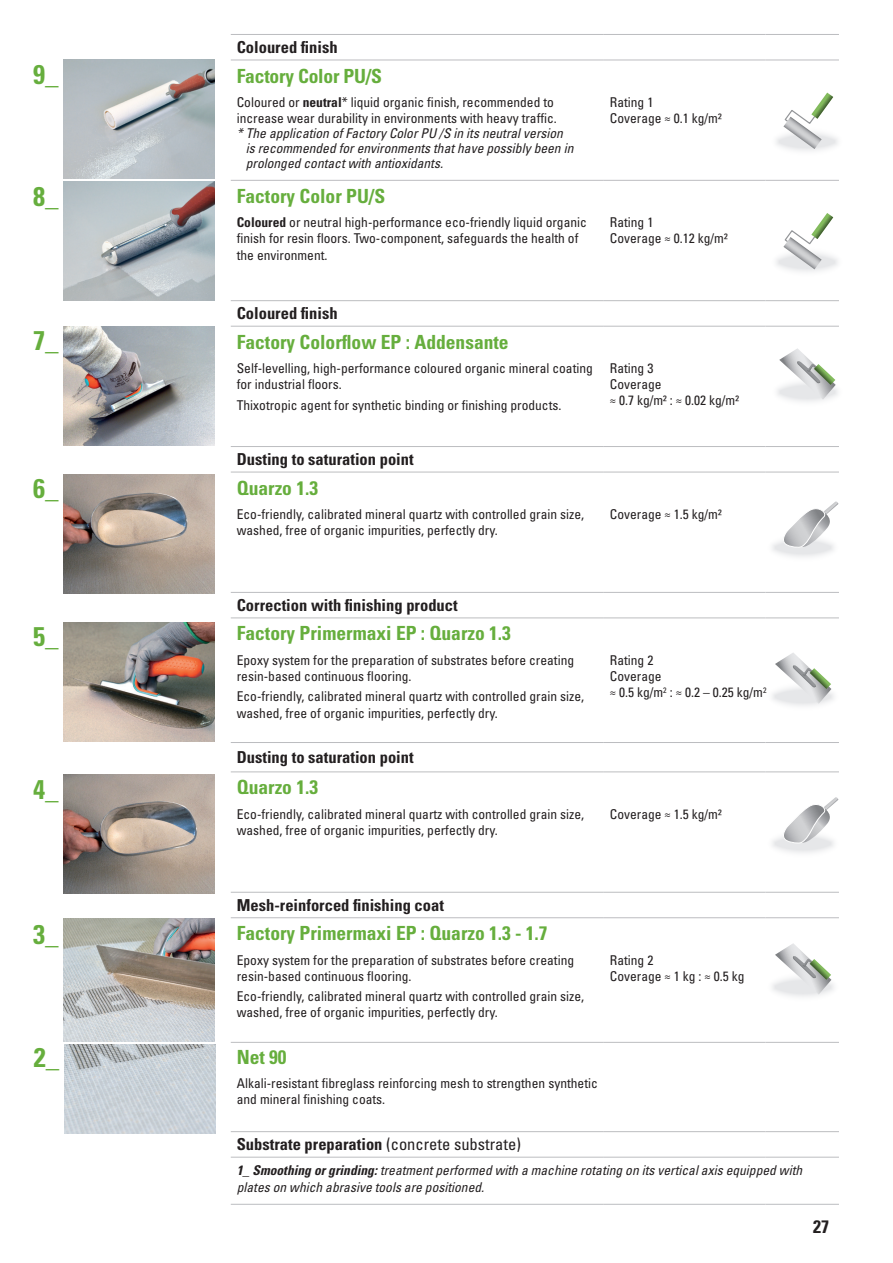
<style>
.page{position:relative;width:893px;height:1263px;background:#fff}
.page>*{position:absolute;margin:0;border:0;box-sizing:border-box;transform-origin:0 0}
.t1{font:700 condensed 27px "Univers LT Std";color:#66ae3d}
.t2{font:700 condensed 19.5px "Univers LT Std";color:#66ae3d}
.t3{font:700 condensed 18px "Univers LT Std";color:#231f20}
.t4{font:700 condensed 16.5px "Univers LT Std";color:#231f20}
.t5{font:condensed 13.5px/16.2px "Univers LT Std";color:#231f20}
.t6{font:italic condensed 13.5px/15px "Univers LT Std";color:#231f20}
.s1{font-weight:700}
.s2{font-weight:400}
</style>
<div class="page">
<div style="left:772px;top:377px;width:71px;height:30px;background:#fbfbfb;border-radius:50%"></div>
<svg style="left:779px;top:348px;width:57px;height:52px"></svg>
<hr style="left:765px;top:60px;width:74px;height:1px;background:#bcbdc0">
<hr style="left:765px;top:180px;width:74px;height:1px;background:#bcbdc0">
<hr style="left:765px;top:326px;width:74px;height:1px;background:#bcbdc0">
<hr style="left:765px;top:472px;width:74px;height:1px;background:#bcbdc0">
<hr style="left:765px;top:592px;width:74px;height:1px;background:#bcbdc0">
<hr style="left:231px;top:60px;width:373px;height:1px;background:#bcbdc0">
<hr style="left:231px;top:180px;width:373px;height:1px;background:#bcbdc0">
<hr style="left:231px;top:472px;width:373px;height:1px;background:#bcbdc0">
<hr style="left:231px;top:771px;width:373px;height:1px;background:#bcbdc0">
<hr style="left:604px;top:60px;width:161px;height:1px;background:#bcbdc0">
<hr style="left:604px;top:180px;width:161px;height:1px;background:#bcbdc0">
<hr style="left:604px;top:472px;width:161px;height:1px;background:#bcbdc0">
<hr style="left:604px;top:771px;width:161px;height:1px;background:#bcbdc0">
<hr style="left:765px;top:771px;width:74px;height:1px;background:#bcbdc0">
<hr style="left:231px;top:34px;width:373px;height:1px;background:#bcbdc0">
<hr style="left:604px;top:34px;width:161px;height:1px;background:#bcbdc0">
<hr style="left:765px;top:34px;width:74px;height:1px;background:#bcbdc0">
<hr style="left:231px;top:300px;width:373px;height:1px;background:#bcbdc0">
<hr style="left:604px;top:300px;width:161px;height:1px;background:#bcbdc0">
<hr style="left:765px;top:300px;width:74px;height:1px;background:#bcbdc0">
<hr style="left:231px;top:446px;width:373px;height:1px;background:#bcbdc0">
<hr style="left:604px;top:446px;width:161px;height:1px;background:#bcbdc0">
<hr style="left:765px;top:446px;width:74px;height:1px;background:#bcbdc0">
<hr style="left:231px;top:592px;width:373px;height:1px;background:#bcbdc0">
<hr style="left:231px;top:742px;width:373px;height:1px;background:#bcbdc0">
<hr style="left:231px;top:892px;width:373px;height:1px;background:#bcbdc0">
<hr style="left:231px;top:1042px;width:373px;height:1px;background:#bcbdc0">
<hr style="left:231px;top:1131px;width:373px;height:1px;background:#bcbdc0">
<hr style="left:604px;top:592px;width:161px;height:1px;background:#bcbdc0">
<hr style="left:604px;top:742px;width:161px;height:1px;background:#bcbdc0">
<hr style="left:604px;top:892px;width:161px;height:1px;background:#bcbdc0">
<hr style="left:765px;top:742px;width:74px;height:1px;background:#bcbdc0">
<hr style="left:765px;top:892px;width:74px;height:1px;background:#bcbdc0">
<hr style="left:231px;top:326px;width:373px;height:1px;background:#bcbdc0">
<hr style="left:231px;top:617px;width:373px;height:1px;background:#bcbdc0">
<hr style="left:231px;top:917px;width:373px;height:1px;background:#bcbdc0">
<hr style="left:604px;top:917px;width:161px;height:1px;background:#bcbdc0">
<hr style="left:604px;top:326px;width:161px;height:1px;background:#bcbdc0">
<hr style="left:604px;top:617px;width:161px;height:1px;background:#bcbdc0">
<hr style="left:765px;top:617px;width:74px;height:1px;background:#bcbdc0">
<hr style="left:765px;top:917px;width:74px;height:1px;background:#bcbdc0">
<hr style="left:604px;top:1042px;width:161px;height:1px;background:#bcbdc0">
<hr style="left:604px;top:1131px;width:161px;height:1px;background:#bcbdc0">
<hr style="left:765px;top:1042px;width:74px;height:1px;background:#bcbdc0">
<hr style="left:765px;top:1131px;width:74px;height:1px;background:#bcbdc0">
<hr style="left:231px;top:1157px;width:373px;height:1px;background:#bcbdc0">
<hr style="left:604px;top:1157px;width:161px;height:1px;background:#bcbdc0">
<hr style="left:765px;top:1157px;width:74px;height:1px;background:#bcbdc0">
<hr style="left:231px;top:1204px;width:373px;height:1px;background:#bcbdc0">
<hr style="left:604px;top:1204px;width:161px;height:1px;background:#bcbdc0">
<hr style="left:765px;top:1204px;width:74px;height:1px;background:#bcbdc0">
<svg style="left:771px;top:127px;width:72px;height:29px"></svg>
<svg style="left:783px;top:93px;width:50px;height:56px"></svg>
<svg style="left:771px;top:247px;width:72px;height:30px"></svg>
<svg style="left:783px;top:213px;width:50px;height:56px"></svg>
<div style="left:767px;top:533px;width:72px;height:30px;background:linear-gradient(to right,#f3f3f4,#f4f5f6);border-radius:50%"></div>
<svg style="left:779px;top:502px;width:59px;height:47px"></svg>
<div style="left:767px;top:829px;width:72px;height:29px;background:linear-gradient(to right,#f1f2f3,#f3f3f4);border-radius:50%"></div>
<svg style="left:779px;top:797px;width:59px;height:47px"></svg>
<div style="left:767px;top:972px;width:72px;height:30px;background:#fafafa;border-radius:50%"></div>
<svg style="left:775px;top:943px;width:56px;height:51px"></svg>
<img style="left:64px;top:474px;width:151px;height:119px">
<img style="left:64px;top:622px;width:151px;height:119px">
<img style="left:64px;top:774px;width:151px;height:120px">
<img style="left:64px;top:326px;width:151px;height:119px">
<img style="left:64px;top:182px;width:151px;height:119px">
<img style="left:64px;top:59px;width:151px;height:119px">
<img style="left:64px;top:918px;width:151px;height:123px">
<img style="left:64px;top:1044px;width:151px;height:90px">
<div style="left:767px;top:681px;width:72px;height:30px;background:#fafafb;border-radius:50%"></div>
<svg style="left:775px;top:653px;width:56px;height:51px"></svg>
<p class="t1" style="left:33px;top:57px;width:27px">9_</p>
<p class="t1" style="left:33px;top:180px;width:27px">8_</p>
<p class="t1" style="left:33px;top:324px;width:27px">7_</p>
<p class="t1" style="left:33px;top:472px;width:27px">6_</p>
<p class="t1" style="left:33px;top:620px;width:27px">5_</p>
<p class="t1" style="left:33px;top:773px;width:27px">4_</p>
<p class="t1" style="left:33px;top:918px;width:27px">3_</p>
<p class="t1" style="left:34px;top:1041px;width:27px">2_</p>
<p class="t4" style="left:237px;top:37px;width:102px">Coloured finish</p>
<p class="t2" style="left:237px;top:64px;width:147px">Factory Color PU/S</p>
<p class="t5" style="left:237px;top:94px;width:322px">Coloured or <span class="s1">neutral</span>* liquid organic finish, recommended to increase wear durability in environments with heavy traffic.</p>
<p class="t6" style="left:246px;top:126px;width:329px;text-indent:-9px">* The application of Factory Color PU /S in its neutral version is recommended for environments that have possibly been in prolonged contact with antioxidants.</p>
<p class="t5" style="left:610px;top:94px;width:45px">Rating 1</p>
<p class="t5" style="left:610px;top:110px;width:113px">Coverage ≈ 0.1 kg/m²</p>
<p class="t2" style="left:237px;top:184px;width:150px">Factory Color PU/S</p>
<p class="t5" style="left:237px;top:214px;width:352px"><span class="s1">Coloured</span> or neutral high-performance eco-friendly liquid organic finish for resin floors. Two-component, safeguards the health of the environment.</p>
<p class="t5" style="left:610px;top:214px;width:45px">Rating 1</p>
<p class="t5" style="left:610px;top:230px;width:119px">Coverage ≈ 0.12 kg/m²</p>
<p class="t4" style="left:237px;top:303px;width:102px">Coloured finish</p>
<p class="t2" style="left:237px;top:330px;width:273px">Factory Colorflow EP : Addensante</p>
<p class="t5" style="left:237px;top:360px;width:358px">Self-levelling, high-performance coloured organic mineral coating for industrial floors.</p>
<p class="t5" style="left:237px;top:397px;width:326px">Thixotropic agent for synthetic binding or finishing products.</p>
<p class="t5" style="left:610px;top:360px;width:45px">Rating 3</p>
<p class="t5" style="left:610px;top:376px;width:131px">Coverage<br>≈ 0.7 kg/m² : ≈ 0.02 kg/m²</p>
<p class="t4" style="left:237px;top:449px;width:178px">Dusting to saturation point</p>
<p class="t2" style="left:237px;top:476px;width:83px">Quarzo 1.3</p>
<p class="t5" style="left:237px;top:506px;width:349px">Eco-friendly, calibrated mineral quartz with controlled grain size, washed, free of organic impurities, perfectly dry.</p>
<p class="t5" style="left:610px;top:506px;width:113px">Coverage ≈ 1.5 kg/m²</p>
<p class="t4" style="left:237px;top:595px;width:222px">Correction with finishing product</p>
<p class="t2" style="left:237px;top:622px;width:276px">Factory Primermaxi EP : Quarzo 1.3</p>
<p class="t5" style="left:237px;top:652px;width:339px">Epoxy system for the preparation of substrates before creating resin-based continuous flooring.</p>
<p class="t5" style="left:237px;top:688px;width:349px">Eco-friendly, calibrated mineral quartz with controlled grain size, washed, free of organic impurities, perfectly dry.</p>
<p class="t5" style="left:610px;top:652px;width:45px">Rating 2</p>
<p class="t5" style="left:610px;top:668px;width:53px">Coverage</p>
<p class="t5" style="left:610px;top:684px;width:158px">≈ 0.5 kg/m<sup>2</sup> : ≈ 0.2 – 0.25 kg/m<sup>2</sup></p>
<p class="t4" style="left:237px;top:747px;width:178px">Dusting to saturation point</p>
<p class="t2" style="left:237px;top:775px;width:83px">Quarzo 1.3</p>
<p class="t5" style="left:237px;top:806px;width:349px">Eco-friendly, calibrated mineral quartz with controlled grain size, washed, free of organic impurities, perfectly dry.</p>
<p class="t5" style="left:610px;top:806px;width:113px">Coverage ≈ 1.5 kg/m²</p>
<p class="t4" style="left:237px;top:895px;width:209px">Mesh-reinforced finishing coat</p>
<p class="t2" style="left:237px;top:921px;width:312px">Factory Primermaxi EP : Quarzo 1.3 - 1.7</p>
<p class="t5" style="left:237px;top:951px;width:339px">Epoxy system for the preparation of substrates before creating resin-based continuous flooring.</p>
<p class="t5" style="left:237px;top:988px;width:349px">Eco-friendly, calibrated mineral quartz with controlled grain size, washed, free of organic impurities, perfectly dry.</p>
<p class="t5" style="left:610px;top:951px;width:45px">Rating 2</p>
<p class="t5" style="left:610px;top:968px;width:136px">Coverage ≈ 1 kg : ≈ 0.5 kg</p>
<p class="t2" style="left:237px;top:1045px;width:51px">Net 90</p>
<p class="t5" style="left:237px;top:1075px;width:363px">Alkali-resistant fibreglass reinforcing mesh to strengthen synthetic and mineral finishing coats.</p>
<p class="t4" style="left:237px;top:1134px;width:286px">Substrate preparation <span class="s2">(concrete substrate)</span></p>
<p class="t6" style="left:237px;top:1162px;width:567px;line-height:16.2px"><span class="s1">1_ Smoothing or grinding:</span> treatment performed with a machine rotating on its vertical axis equipped with plates on which abrasive tools are positioned.</p>
<h3 class="t3" style="left:813px;top:1216px;width:17px">27</h3>
</div>
